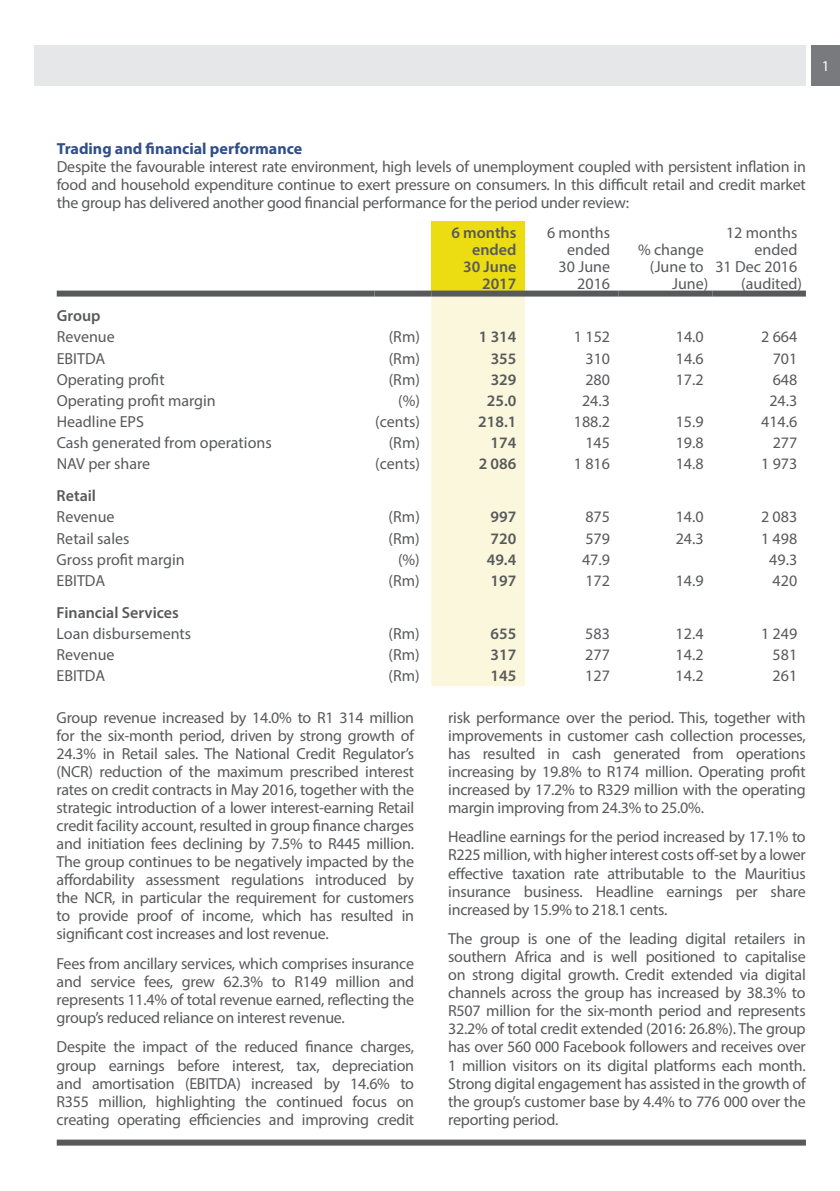
<style>
.page{position:relative;width:840px;height:1191px;background:#fff}
.page>*{position:absolute;margin:0;border:0;box-sizing:border-box;transform-origin:0 0}
.t1{font:16px/18px "Myriad Pro";letter-spacing:-.015em;color:#58595b;text-align:justify}
.t2{font:600 16px/17px "Myriad Pro";color:#58595b;text-align:right}
.t3{font:700 16px "Myriad Pro";color:#314f88}
.t4{font:15px "Myriad Pro";color:#fff}
</style>
<div class="page">
<div style="left:811px;top:45px;width:28px;height:40px;background:#797a7d"></div>
<div style="left:34px;top:45px;width:771px;height:40px;background:#e6e7e8"></div>
<div style="left:431px;top:221px;width:93px;height:72px;background:#ecdd13"></div>
<div style="left:431px;top:296px;width:93px;height:390px;background:#fbf7dd"></div>
<div style="left:57px;top:290px;width:317px;height:6px;background:#58595b"></div>
<div style="left:374px;top:290px;width:57px;height:6px;background:#58595b"></div>
<div style="left:431px;top:290px;width:93px;height:6px;background:#58595b"></div>
<div style="left:524px;top:290px;width:94px;height:6px;background:#58595b"></div>
<div style="left:618px;top:290px;width:93px;height:6px;background:#58595b"></div>
<div style="left:711px;top:290px;width:94px;height:6px;background:#58595b"></div>
<div style="left:57px;top:1139px;width:748px;height:6px;background:#58595b"></div>
<p class="t4" style="left:821px;top:57px;width:9px">1</p>
<p class="t3" style="left:57px;top:138px;width:247px">Trading and financial performance</p>
<p class="t1" style="left:57px;top:157px;width:750px">Despite the favourable interest rate environment, high levels of unemployment coupled with persistent inflation in food and household expenditure continue to exert pressure on consumers. In this difficult retail and credit market the group has delivered another good financial performance for the period under review:</p>
<p class="t2" style="left:451px;top:224px;width:66px">6 months ended<br>30 June<br>2017</p>
<p class="t1" style="left:546px;top:224px;width:65px;line-height:17px;text-align:right">6 months ended<br>30 June<br>2016</p>
<p class="t1" style="left:715px;top:224px;width:88px;line-height:17px;text-align:right">12 months ended<br>31 Dec 2016 (audited)</p>
<p class="t1" style="left:637px;top:241px;width:72px;line-height:17px;text-align:right">% change (June to<br>June)</p>
<p class="t2" style="left:57px;top:307px;width:45px">Group</p>
<p class="t1" style="left:57px;top:328px;width:59px">Revenue</p>
<p class="t1" style="left:388px;top:328px;width:33px">(Rm)</p>
<p class="t2" style="left:478px;top:328px;width:39px">1 314</p>
<p class="t1" style="left:573px;top:328px;width:38px">1 152</p>
<p class="t1" style="left:675px;top:328px;width:29px">14.0</p>
<p class="t1" style="left:760px;top:328px;width:38px">2 664</p>
<p class="t1" style="left:57px;top:349px;width:50px">EBITDA</p>
<p class="t1" style="left:388px;top:349px;width:33px">(Rm)</p>
<p class="t2" style="left:490px;top:349px;width:27px">355</p>
<p class="t1" style="left:585px;top:349px;width:26px">310</p>
<p class="t1" style="left:675px;top:349px;width:29px">14.6</p>
<p class="t1" style="left:772px;top:349px;width:26px">701</p>
<p class="t1" style="left:57px;top:370px;width:109px">Operating profit</p>
<p class="t1" style="left:388px;top:370px;width:33px">(Rm)</p>
<p class="t2" style="left:490px;top:370px;width:27px">329</p>
<p class="t1" style="left:585px;top:370px;width:26px">280</p>
<p class="t1" style="left:675px;top:370px;width:29px">17.2</p>
<p class="t1" style="left:772px;top:370px;width:26px">648</p>
<p class="t1" style="left:57px;top:391px;width:160px">Operating profit margin</p>
<p class="t1" style="left:398px;top:391px;width:23px">(%)</p>
<p class="t2" style="left:486px;top:391px;width:31px">25.0</p>
<p class="t1" style="left:581px;top:391px;width:29px">24.3</p>
<p class="t1" style="left:769px;top:391px;width:29px">24.3</p>
<p class="t1" style="left:57px;top:412px;width:89px">Headline EPS</p>
<p class="t1" style="left:375px;top:412px;width:46px">(cents)</p>
<p class="t2" style="left:478px;top:412px;width:40px">218.1</p>
<p class="t1" style="left:573px;top:412px;width:38px">188.2</p>
<p class="t1" style="left:675px;top:412px;width:29px">15.9</p>
<p class="t1" style="left:760px;top:412px;width:38px">414.6</p>
<p class="t1" style="left:57px;top:433px;width:216px">Cash generated from operations</p>
<p class="t1" style="left:388px;top:433px;width:33px">(Rm)</p>
<p class="t2" style="left:490px;top:433px;width:27px">174</p>
<p class="t1" style="left:585px;top:433px;width:26px">145</p>
<p class="t1" style="left:675px;top:433px;width:29px">19.8</p>
<p class="t1" style="left:772px;top:433px;width:26px">277</p>
<p class="t1" style="left:57px;top:454px;width:95px">NAV per share</p>
<p class="t1" style="left:375px;top:454px;width:46px">(cents)</p>
<p class="t2" style="left:478px;top:454px;width:39px">2 086</p>
<p class="t1" style="left:573px;top:454px;width:38px">1 816</p>
<p class="t1" style="left:675px;top:454px;width:29px">14.8</p>
<p class="t1" style="left:760px;top:454px;width:38px">1 973</p>
<p class="t2" style="left:57px;top:487px;width:41px">Retail</p>
<p class="t1" style="left:57px;top:508px;width:59px">Revenue</p>
<p class="t1" style="left:388px;top:508px;width:33px">(Rm)</p>
<p class="t2" style="left:490px;top:508px;width:27px">997</p>
<p class="t1" style="left:585px;top:508px;width:26px">875</p>
<p class="t1" style="left:675px;top:508px;width:29px">14.0</p>
<p class="t1" style="left:760px;top:508px;width:38px">2 083</p>
<p class="t1" style="left:57px;top:529px;width:74px">Retail sales</p>
<p class="t1" style="left:388px;top:529px;width:33px">(Rm)</p>
<p class="t2" style="left:490px;top:529px;width:27px">720</p>
<p class="t1" style="left:585px;top:529px;width:26px">579</p>
<p class="t1" style="left:675px;top:529px;width:29px">24.3</p>
<p class="t1" style="left:760px;top:529px;width:38px">1 498</p>
<p class="t1" style="left:57px;top:550px;width:129px">Gross profit margin</p>
<p class="t1" style="left:398px;top:550px;width:23px">(%)</p>
<p class="t2" style="left:486px;top:550px;width:31px">49.4</p>
<p class="t1" style="left:581px;top:550px;width:29px">47.9</p>
<p class="t1" style="left:768px;top:550px;width:29px">49.3</p>
<p class="t1" style="left:57px;top:571px;width:50px">EBITDA</p>
<p class="t1" style="left:388px;top:571px;width:33px">(Rm)</p>
<p class="t2" style="left:490px;top:571px;width:27px">197</p>
<p class="t1" style="left:585px;top:571px;width:26px">172</p>
<p class="t1" style="left:675px;top:571px;width:29px">14.9</p>
<p class="t1" style="left:772px;top:571px;width:26px">420</p>
<p class="t2" style="left:57px;top:604px;width:124px">Financial Services</p>
<p class="t1" style="left:57px;top:624px;width:136px">Loan disbursements</p>
<p class="t1" style="left:388px;top:624px;width:33px">(Rm)</p>
<p class="t2" style="left:490px;top:625px;width:27px">655</p>
<p class="t1" style="left:585px;top:624px;width:26px">583</p>
<p class="t1" style="left:675px;top:624px;width:29px">12.4</p>
<p class="t1" style="left:760px;top:624px;width:38px">1 249</p>
<p class="t1" style="left:57px;top:645px;width:59px">Revenue</p>
<p class="t1" style="left:388px;top:645px;width:33px">(Rm)</p>
<p class="t2" style="left:490px;top:646px;width:27px">317</p>
<p class="t1" style="left:585px;top:645px;width:26px">277</p>
<p class="t1" style="left:675px;top:645px;width:29px">14.2</p>
<p class="t1" style="left:772px;top:645px;width:26px">581</p>
<p class="t1" style="left:57px;top:666px;width:50px">EBITDA</p>
<p class="t1" style="left:388px;top:666px;width:33px">(Rm)</p>
<p class="t2" style="left:490px;top:667px;width:27px">145</p>
<p class="t1" style="left:585px;top:666px;width:26px">127</p>
<p class="t1" style="left:675px;top:666px;width:29px">14.2</p>
<p class="t1" style="left:772px;top:666px;width:26px">261</p>
<p class="t1" style="left:56px;top:708px;width:359px">Group revenue increased by 14.0% to R1 314 million for the six-month period, driven by strong growth of 24.3% in Retail sales. The National Credit Regulator’s (NCR) reduction of the maximum prescribed interest rates on credit contracts in May 2016, together with the strategic introduction of a lower interest-earning Retail credit facility account, resulted in group finance charges and initiation fees declining by 7.5% to R445 million.<br>The group continues to be negatively impacted by the affordability assessment regulations introduced by the NCR, in particular the requirement for customers to provide proof of income, which has resulted in significant cost increases and lost revenue.</p>
<p class="t1" style="left:56px;top:954px;width:359px">Fees from ancillary services, which comprises insurance and service fees, grew 62.3% to R149 million and represents 11.4% of total revenue earned, reflecting the group’s reduced reliance on interest revenue.</p>
<p class="t1" style="left:56px;top:1037px;width:359px">Despite the impact of the reduced finance charges, group earnings before interest, tax, depreciation and amortisation (EBITDA) increased by 14.6% to R355 million, highlighting the continued focus on creating operating efficiencies and improving credit</p>
<p class="t1" style="left:448px;top:708px;width:359px">risk performance over the period. This, together with improvements in customer cash collection processes, has resulted in cash generated from operations increasing by 19.8% to R174 million. Operating profit increased by 17.2% to R329 million with the operating margin improving from 24.3% to 25.0%.</p>
<p class="t1" style="left:448px;top:827px;width:359px">Headline earnings for the period increased by 17.1% to R225 million, with higher interest costs off-set by a lower effective taxation rate attributable to the Mauritius insurance business. Headline earnings per share increased by 15.9% to 218.1 cents.</p>
<p class="t1" style="left:448px;top:929px;width:359px">The group is one of the leading digital retailers in southern Africa and is well positioned to capitalise on strong digital growth. Credit extended via digital channels across the group has increased by 38.3% to R507 million for the six-month period and represents 32.2% of total credit extended (2016: 26.8%). The group has over 560 000 Facebook followers and receives over 1 million visitors on its digital platforms each month.<br>Strong digital engagement has assisted in the growth of the group’s customer base by 4.4% to 776 000 over the reporting period.</p>
</div>
